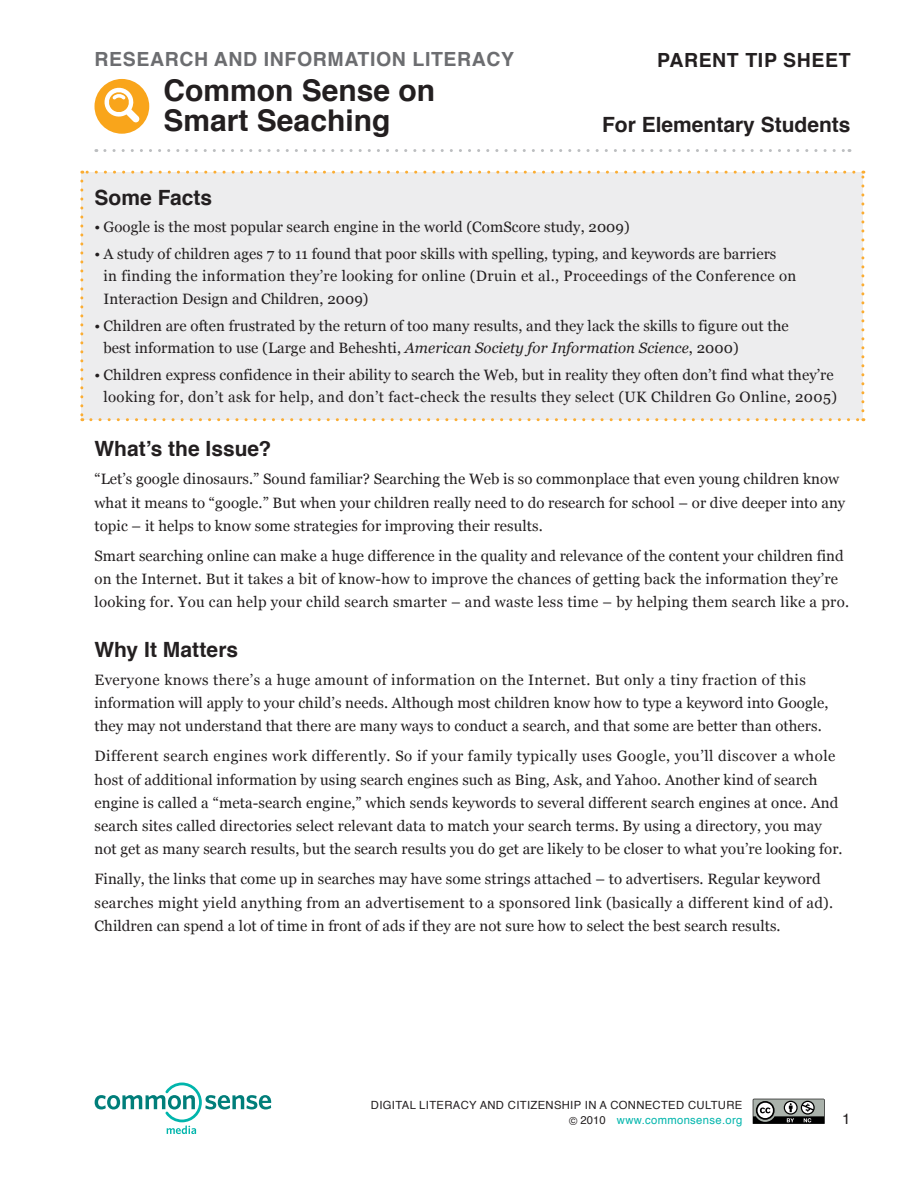
<style>
.page{position:relative;width:918px;height:1188px;background:#fff}
.page>*{position:absolute;margin:0;border:0;box-sizing:border-box;transform-origin:0 0}
.t1{font:700 30px/30px "Helvetica";color:#231f20}
.Lesson{font:700 21px "Helvetica";color:#231f20}
.Header_-_Arrow_Tab_a{font:700 21px "Helvetica";color:#231f20}
.Unit_Name{font:700 19.5px "Helvetica";letter-spacing:.03em;color:#6c6d70}
.Lesson-2{font:700 19.5px "Helvetica";letter-spacing:.03em;color:#231f20}
.Text{font:15px/23.2px "Georgia";letter-spacing:.005em;color:#231f20}
.Text_Bullet{font:15px/22.5px "Georgia";letter-spacing:.005em;color:#231f20}
.Page_Number{font:15px "Helvetica";color:#231f20}
.t2{font:11.25px "Helvetica";letter-spacing:.03em;color:#231f20}
.t3{font:11.25px "Helvetica";letter-spacing:.03em;color:#00b5ac}
.s1{font-style:italic}
.s2{color:#231f20}
</style>
<div class="page">
<svg style="left:753px;top:1099px;width:72px;height:25px;background:#737673"></svg>
<svg style="left:95px;top:1083px;width:176px;height:51px"></svg>
<div style="left:94px;top:79px;width:55px;height:55px;background:#f9a51b;border-radius:50%"></div>
<svg style="left:103px;top:86px;width:37px;height:37px"></svg>
<svg style="left:105px;top:149px;width:745px;height:3px"></svg>
<div style="left:82px;top:172px;width:781px;height:248px;background:#ededee"></div>
<svg style="left:861px;top:171px;width:3px;height:240px"></svg>
<svg style="left:82px;top:171px;width:772px;height:3px"></svg>
<svg style="left:80px;top:181px;width:3px;height:240px"></svg>
<svg style="left:91px;top:418px;width:773px;height:3px"></svg>
<p class="Unit_Name" style="left:95px;top:44px;width:421px">RESEARCH AND INFORMATION LITERACY</p>
<p class="t1" style="left:164px;top:76px;width:273px">Common Sense on<br>Smart Seaching</p>
<p class="Lesson-2" style="left:657px;top:45px;width:195px">PARENT TIP SHEET</p>
<p class="Lesson" style="left:602px;top:107px;width:250px">For Elementary Students</p>
<p class="Lesson" style="left:94px;top:180px;width:119px">Some Facts</p>
<p class="Text_Bullet" style="left:94px;top:216px;width:537px">• Google is the most popular search engine in the world (ComScore study, 2009)</p>
<p class="Text_Bullet" style="left:104px;top:243px;width:694px;text-indent:-9px">• A study of children ages 7 to 11 found that poor skills with spelling, typing, and keywords are barriers<br>in finding the information they’re looking for online (Druin et al., Proceedings of the Conference on<br>Interaction Design and Children, 2009)</p>
<p class="Text_Bullet" style="left:104px;top:314px;width:687px;text-indent:-9px">• Children are often frustrated by the return of too many results, and they lack the skills to figure out the best information to use (Large and Beheshti, <span class="s1">American Society for Information Science</span>, 2000)</p>
<p class="Text_Bullet" style="left:94px;top:364px;width:744px;text-align:right">• Children express confidence in their ability to search the Web, but in reality they often don’t find what they’re looking for, don’t ask for help, and don’t fact-check the results they select (UK Children Go Online, 2005)</p>
<p class="Header_-_Arrow_Tab_a" style="left:94px;top:432px;width:178px">What’s the Issue?</p>
<p class="Text" style="left:94px;top:468px;width:752px">“Let’s google dinosaurs.” Sound familiar? Searching the Web is so commonplace that even young children know what it means to “google.” But when your children really need to do research for school – or dive deeper into any topic – it helps to know some strategies for improving their results.</p>
<p class="Text" style="left:94px;top:544px;width:756px">Smart searching online can make a huge difference in the quality and relevance of the content your children find on the Internet. But it takes a bit of know-how to improve the chances of getting back the information they’re looking for. You can help your child search smarter – and waste less time – by helping them search like a pro.</p>
<p class="Lesson" style="left:94px;top:632px;width:145px">Why It Matters</p>
<p class="Text" style="left:94px;top:668px;width:735px">Everyone knows there’s a huge amount of information on the Internet. But only a tiny fraction of this information will apply to your child’s needs. Although most children know how to type a keyword into Google, they may not understand that there are many ways to conduct a search, and that some are better than others.</p>
<p class="Text" style="left:94px;top:745px;width:750px">Different search engines work differently. So if your family typically uses Google, you’ll discover a whole host of additional information by using search engines such as Bing, Ask, and Yahoo. Another kind of search engine is called a “meta-search engine,” which sends keywords to several different search engines at once. And search sites called directories select relevant data to match your search terms. By using a directory, you may not get as many search results, but the search results you do get are likely to be closer to what you’re looking for.</p>
<p class="Text" style="left:94px;top:868px;width:740px">Finally, the links that come up in searches may have some strings attached – to advertisers. Regular keyword searches might yield anything from an advertisement to a sponsored link (basically a different kind of ad).<br>Children can spend a lot of time in front of ads if they are not sure how to select the best search results.</p>
<p class="t2" style="left:371px;top:1097px;width:373px">DIGITAL LITERACY AND CITIZENSHIP IN A CONNECTED CULTURE</p>
<p class="t3" style="left:569px;top:1111px;width:175px"><span class="s2">© 2010</span> www.commonsense.org</p>
<p class="Page_Number" style="left:842px;top:1107px;width:10px">1</p>
</div>
